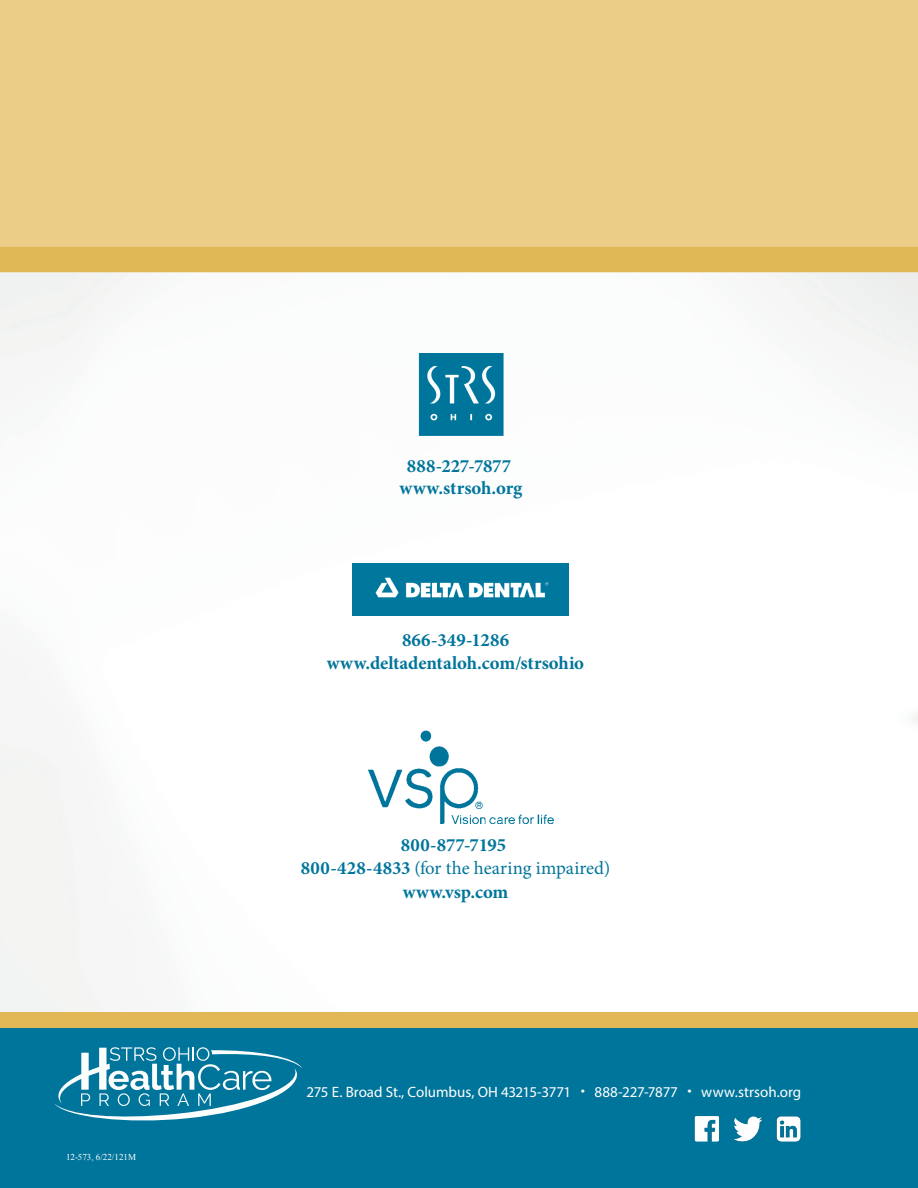
<style>
.page{position:relative;width:918px;height:1188px;background:#fff}
.page>*{position:absolute;margin:0;border:0;box-sizing:border-box;transform-origin:0 0}
.WELCOME_TABS{font:700 18.75px "Minion Pro";color:#00759b}
.WELCOME_TABS-2{font:18.75px "Minion Pro";color:#00759b}
.t1{font:15px "Myriad Pro";letter-spacing:-.005em;color:#fff}
.t2{font:9px "Times New Roman";color:#fff}
.s1{font-weight:700}
</style>
<div class="page">
<img style="left:0;top:0;width:918px;height:1012px">
<div style="left:0;top:1028px;width:918px;height:160px;background:#00759b"></div>
<div style="left:0;top:1012px;width:918px;height:16px;background:#e2b857"></div>
<svg style="left:54px;top:1047px;width:248px;height:75px;background:#3692b0"></svg>
<img style="left:352px;top:563px;width:216px;height:53px">
<img style="left:418px;top:353px;width:86px;height:85px">
<img style="left:369px;top:731px;width:185px;height:93px">
<img style="left:695px;top:1116px;width:106px;height:25px">
<p class="t2" style="left:66px;top:1151px;width:72px">12-573, 6/22/121M</p>
<p class="WELCOME_TABS" style="left:407px;top:453px;width:106px">888-227-7877</p>
<p class="WELCOME_TABS" style="left:400px;top:475px;width:124px">www.strsoh.org</p>
<p class="WELCOME_TABS" style="left:402px;top:627px;width:109px">866-349-1286</p>
<p class="WELCOME_TABS" style="left:327px;top:650px;width:259px">www.deltadentaloh.com/strsohio</p>
<p class="WELCOME_TABS" style="left:401px;top:832px;width:107px">800-877-7195</p>
<p class="WELCOME_TABS-2" style="left:301px;top:855px;width:311px"><span class="s1">800-428-4833</span> (for the hearing impaired)</p>
<p class="WELCOME_TABS" style="left:403px;top:879px;width:107px">www.vsp.com</p>
<p class="t1" style="left:306px;top:1082px;width:496px">275 E. Broad St., Columbus, OH 43215-3771 • 888-227-7877 • www.strsoh.org</p>
</div>
